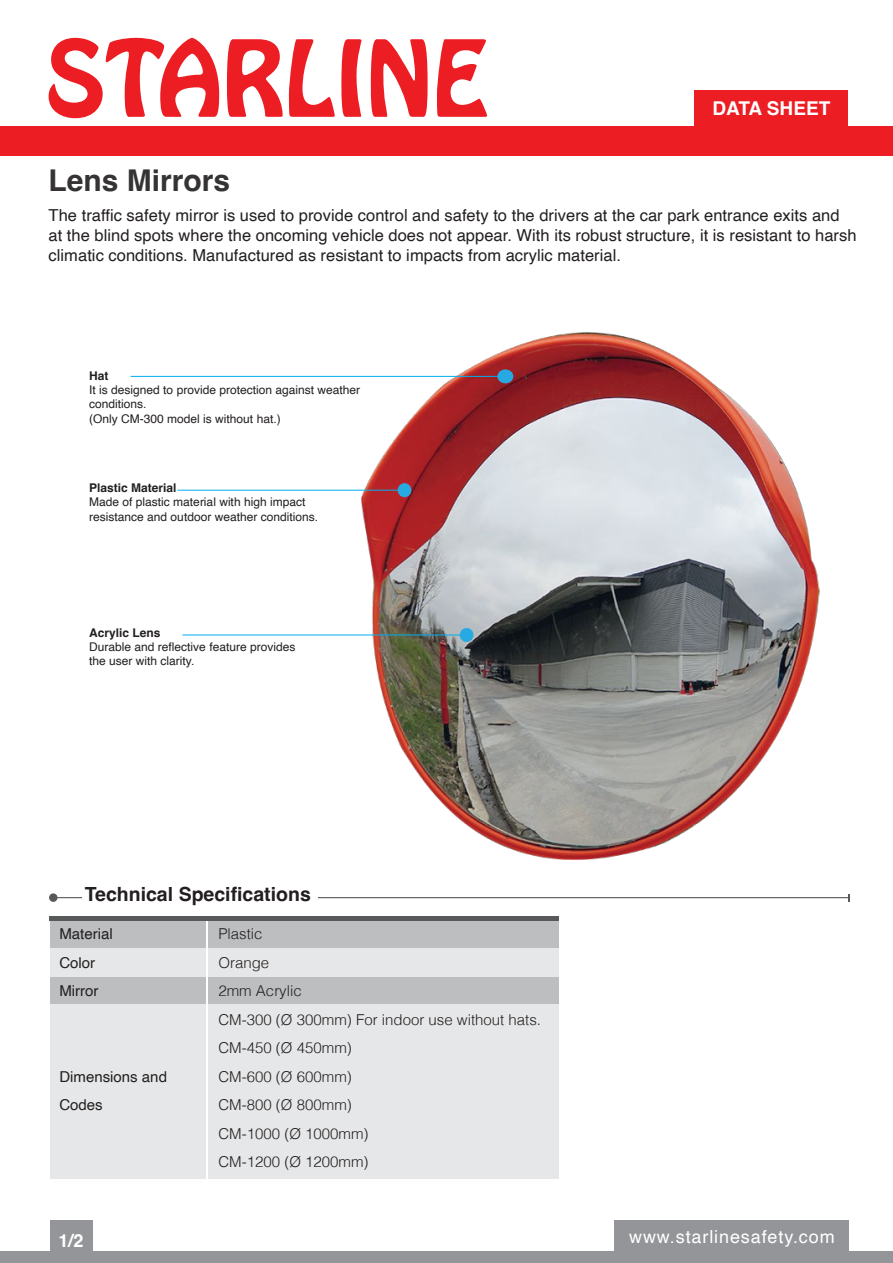
<style>
.page{position:relative;width:893px;height:1263px;background:#fff}
.page>*{position:absolute;margin:0;border:0;box-sizing:border-box;transform-origin:0 0}
.t1{font:700 30px "Helvetica";color:#353333}
.t2{font:700 19.5px "Helvetica";color:#231f20}
.t3{font:700 19.05px "Helvetica";color:#fff}
.t4{font:18px "Helvetica";letter-spacing:.05em;color:#fff}
.t5{font:700 18px "Helvetica";color:#fff}
.t6{font:16.5px/19.8px "Helvetica";letter-spacing:.005em;color:#231f20}
.t7{font:300 15px/28.5px "Helvetica";color:#231f20}
.t8{font:15px/28.5px "Helvetica";color:#231f20}
.t9{font:12px/14.4px "Helvetica";color:#231f20}
.t10{font:700 12px "Helvetica";color:#231f20}
</style>
<div class="page">
<img style="left:361px;top:333px;width:458px;height:527px">
<div style="left:694px;top:90px;width:154px;height:42px;background:#ed1d24"></div>
<div style="left:50px;top:920px;width:156px;height:28px;background:#bcbec0"></div>
<div style="left:50px;top:976px;width:156px;height:29px;background:#bcbec0"></div>
<div style="left:50px;top:948px;width:156px;height:28px;background:#e6e7e8"></div>
<div style="left:50px;top:1004px;width:156px;height:175px;background:#e6e7e8"></div>
<div style="left:208px;top:920px;width:350px;height:28px;background:#bcbec0"></div>
<div style="left:208px;top:976px;width:350px;height:29px;background:#bcbec0"></div>
<div style="left:208px;top:948px;width:350px;height:28px;background:#e6e7e8"></div>
<div style="left:208px;top:1004px;width:350px;height:175px;background:#e6e7e8"></div>
<div style="left:49px;top:916px;width:509px;height:5px;background:#58595b"></div>
<div style="left:0;top:126px;width:893px;height:29px;background:#ed1d24"></div>
<svg style="left:49px;top:38px;width:170px;height:81px"></svg>
<svg style="left:227px;top:39px;width:108px;height:78px"></svg>
<svg style="left:341px;top:39px;width:20px;height:78px"></svg>
<svg style="left:371px;top:39px;width:57px;height:78px"></svg>
<svg style="left:437px;top:39px;width:50px;height:78px"></svg>
<hr style="left:131px;top:376px;width:381px;height:1px;background:#00aeef">
<div style="left:497px;top:369px;width:16px;height:14px;background:#27aae1;border-radius:50%"></div>
<hr style="left:182px;top:635px;width:290px;height:1px;background:#00aeef">
<div style="left:460px;top:628px;width:13px;height:14px;background:#27aae1;border-radius:50%"></div>
<hr style="left:178px;top:490px;width:232px;height:1px;background:#00aeef">
<div style="left:398px;top:483px;width:13px;height:14px;background:#27aae1;border-radius:50%"></div>
<div style="left:0;top:1251px;width:893px;height:12px;background:#939598"></div>
<div style="left:614px;top:1220px;width:234px;height:43px;background:#939598"></div>
<div style="left:50px;top:1220px;width:43px;height:43px;background:#939598"></div>
<svg style="left:58px;top:897px;width:24px;height:1px"></svg>
<div style="left:49px;top:893px;width:9px;height:9px;background:#58595b;border-radius:50%"></div>
<hr style="left:318px;top:897px;width:531px;height:1px;background:#58595b">
<svg style="left:848px;top:894px;width:2px;height:7px"></svg>
<h1 class="t1" style="left:49px;top:163px;width:183px">Lens Mirrors</h1>
<p class="t3" style="left:712px;top:97px;width:119px">DATA SHEET</p>
<p class="t6" style="left:49px;top:206px;width:810px">The traffic safety mirror is used to provide control and safety to the drivers at the car park entrance exits and at the blind spots where the oncoming vehicle does not appear. With its robust structure, it is resistant to harsh climatic conditions. Manufactured as resistant to impacts from acrylic material.</p>
<p class="t10" style="left:89px;top:368px;width:21px">Hat</p>
<p class="t9" style="left:89px;top:383px;width:272px">It is designed to provide protection against weather conditions.<br>(Only CM-300 model is without hat.)</p>
<p class="t10" style="left:89px;top:480px;width:89px">Plastic Material</p>
<p class="t9" style="left:89px;top:495px;width:230px">Made of plastic material with high impact resistance and outdoor weather conditions.</p>
<p class="t10" style="left:89px;top:625px;width:73px">Acrylic Lens</p>
<p class="t9" style="left:89px;top:640px;width:208px">Durable and reflective feature provides the user with clarity.</p>
<p class="t2" style="left:85px;top:882px;width:228px">Technical Specifications</p>
<p class="t8" style="left:59px;top:920px;width:55px">Material<br>Color<br>Mirror</p>
<p class="t8" style="left:59px;top:1063px;width:109px">Dimensions and<br>Codes</p>
<p class="t5" style="left:59px;top:1230px;width:27px">1/2</p>
<p class="t7" style="left:218px;top:919px;width:324px">Plastic<br>Orange<br>2mm Acrylic<br>CM-300 (Ø 300mm) For indoor use without hats.<br>CM-450 (Ø 450mm)<br>CM-600 (Ø 600mm)<br>CM-800 (Ø 800mm)<br>CM-1000 (Ø 1000mm)<br>CM-1200 (Ø 1200mm)</p>
<p class="t4" style="left:629px;top:1223px;width:207px">www.starlinesafety.com</p>
</div>
